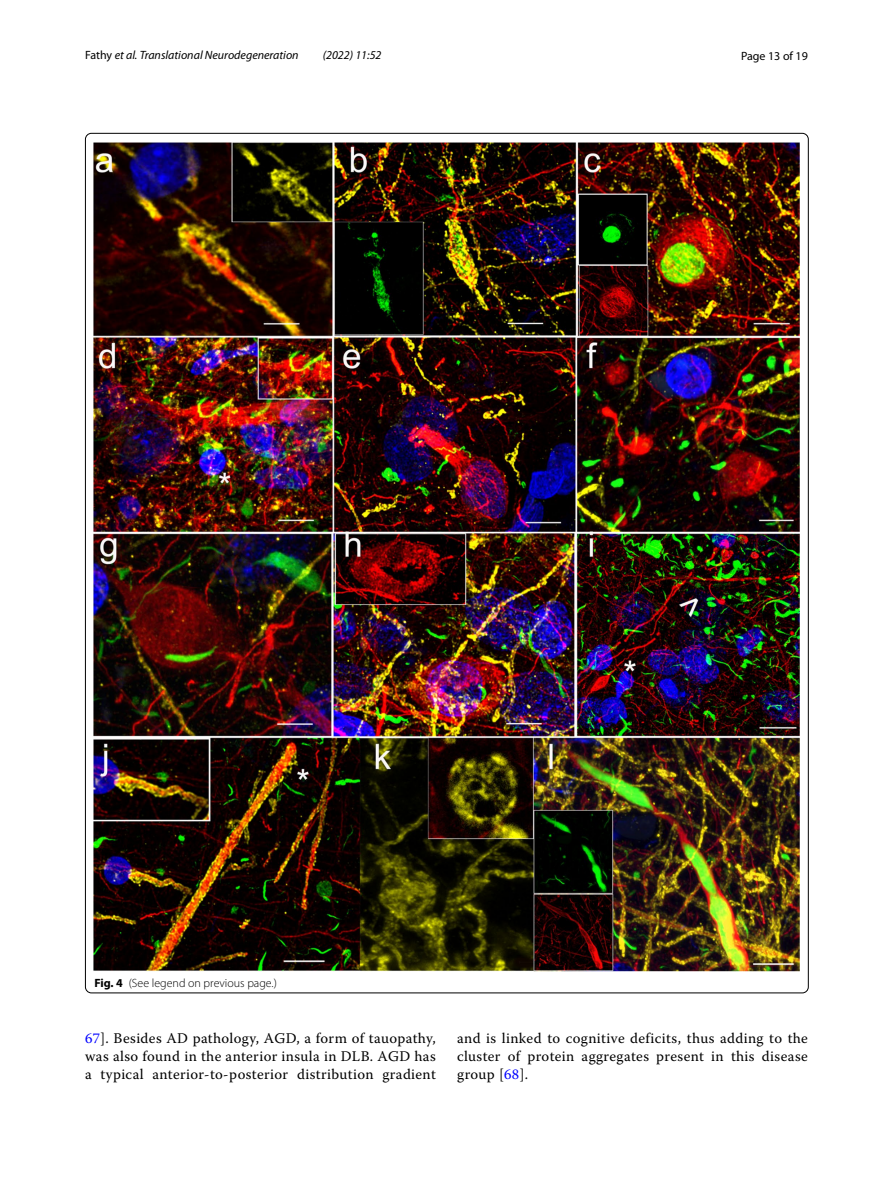
<style>
.page{position:relative;width:893px;height:1187px;background:#fff}
.page>*{position:absolute;margin:0;border:0;box-sizing:border-box;transform-origin:0 0}
.t1{font:14.7px/18px "Warnock Pro";letter-spacing:.025em;color:#000;text-align:justify}
.t2{font:italic 12px "Myriad Pro";color:#000}
.t3{font:300 12px "Myriad Pro";color:#000}
.t4{font:12px "Myriad Pro";color:#000}
.s1{font-style:normal}
.s2{font-weight:700}
.s3{color:#00f}
</style>
<div class="page">
<img style="left:94px;top:142px;width:706px;height:829px">
<p class="t2" style="left:85px;top:48px;width:215px"><span class="s1">Fathy</span> et al. Translational Neurodegeneration</p>
<p class="t2" style="left:323px;top:48px;width:60px">(2022) 11:52</p>
<p class="t4" style="left:741px;top:48px;width:68px">Page 13 of 19</p>
<p class="t3" style="left:94px;top:976px;width:184px"><span class="s2">Fig. 4</span> (See legend on previous page.)</p>
<p class="t1" style="left:85px;top:1029px;width:352px"><span class="s3">67</span>]. Besides AD pathology, AGD, a form of tauopathy, was also found in the anterior insula in DLB. AGD has a typical anterior-to-posterior distribution gradient</p>
<p class="t1" style="left:457px;top:1029px;width:352px">and is linked to cognitive deficits, thus adding to the cluster of protein aggregates present in this disease group [<span class="s3">68</span>].</p>
</div>
